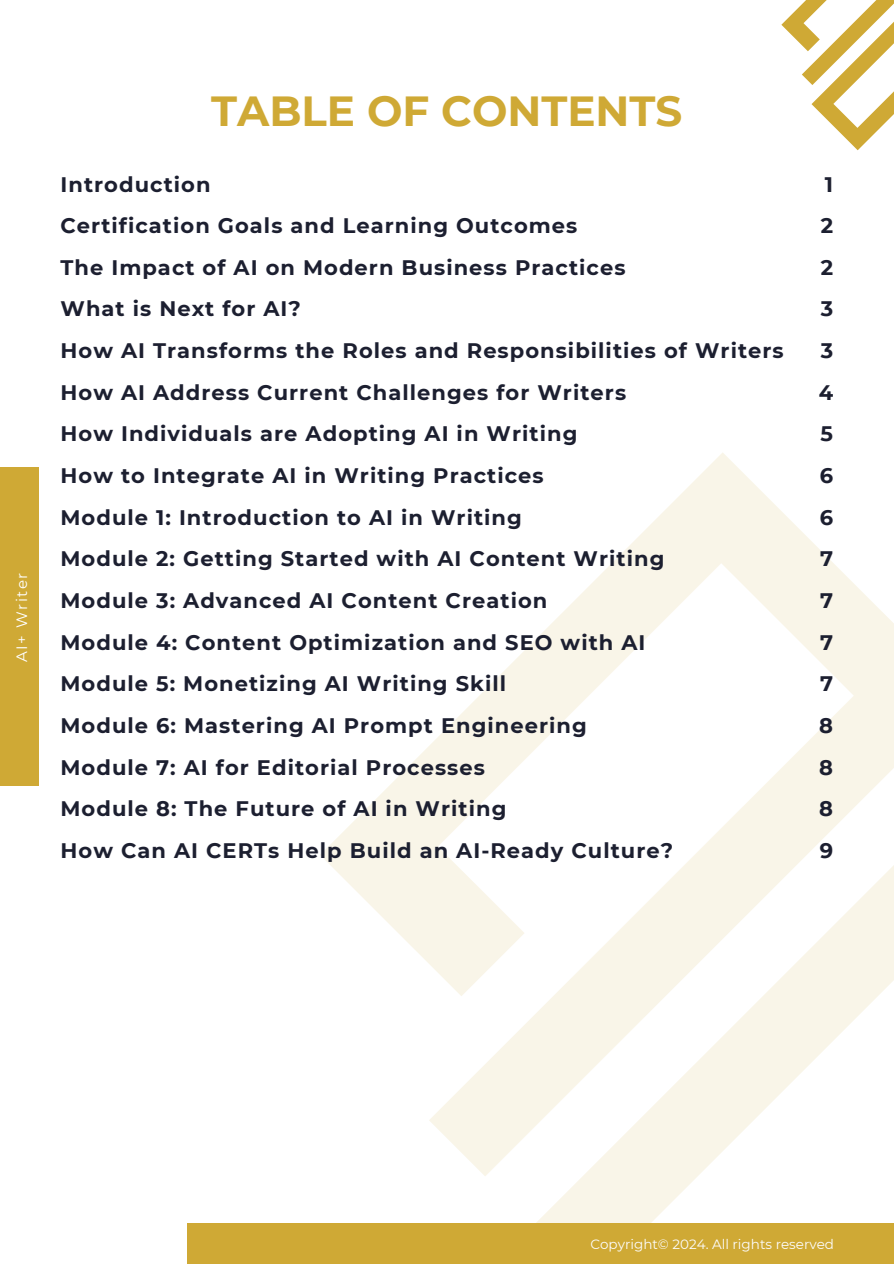
<style>
.page{position:relative;width:894px;height:1264px;background:#fff}
.page>*{position:absolute;margin:0;border:0;box-sizing:border-box;transform-origin:0 0}
.t1{font:700 42px "Montserrat";color:#cfa935}
.t2{font:700 21px/41.7px "Montserrat";letter-spacing:.05em;color:#1c1f30}
.t3{font:15px "Montserrat";letter-spacing:.1em;color:#fff}
.t4{font:13.5px "Montserrat";color:#fdfdfd}
</style>
<div class="page">
<svg style="left:320px;top:453px;width:573px;height:718px"></svg>
<svg style="left:480px;top:794px;width:413px;height:428px"></svg>
<svg style="left:781px;top:0;width:112px;height:150px"></svg>
<div style="left:187px;top:1222px;width:706px;height:41px;background:#cfa935"></div>
<div style="left:0;top:467px;width:39px;height:318px;background:#cfa935"></div>
<p class="t3" style="left:13px;top:661px;width:91px;rotate:-90deg">AI+ Writer</p>
<p class="t1" style="left:211px;top:85px;width:472px">TABLE OF CONTENTS</p>
<p class="t2" style="left:60px;top:163px;width:724px">Introduction<br>Certification Goals and Learning Outcomes<br>The Impact of AI on Modern Business Practices<br>What is Next for AI?<br>How AI Transforms the Roles and Responsibilities of Writers How AI Address Current Challenges for Writers<br>How Individuals are Adopting AI in Writing<br>How to Integrate AI in Writing Practices<br>Module 1: Introduction to AI in Writing<br>Module 2: Getting Started with AI Content Writing<br>Module 3: Advanced AI Content Creation<br>Module 4: Content Optimization and SEO with AI<br>Module 5: Monetizing AI Writing Skill<br>Module 6: Mastering AI Prompt Engineering<br>Module 7: AI for Editorial Processes<br>Module 8: The Future of AI in Writing</p>
<h1 class="t2" style="left:60px;top:829px;width:614px">How Can AI CERTs Help Build an AI-Ready Culture?</h1>
<h2 class="t2" style="left:818px;top:163px;width:16px;text-align:justify">1<br>2<br>2<br>3<br>3<br>4<br>5<br>6<br>6<br>7<br>7<br>7<br>7<br>8<br>8<br>8</h2>
<p class="t2" style="left:819px;top:829px;width:15px">9</p>
<h2 class="t4" style="left:590px;top:1235px;width:245px">Copyright© 2024. All rights reserved</h2>
</div>
